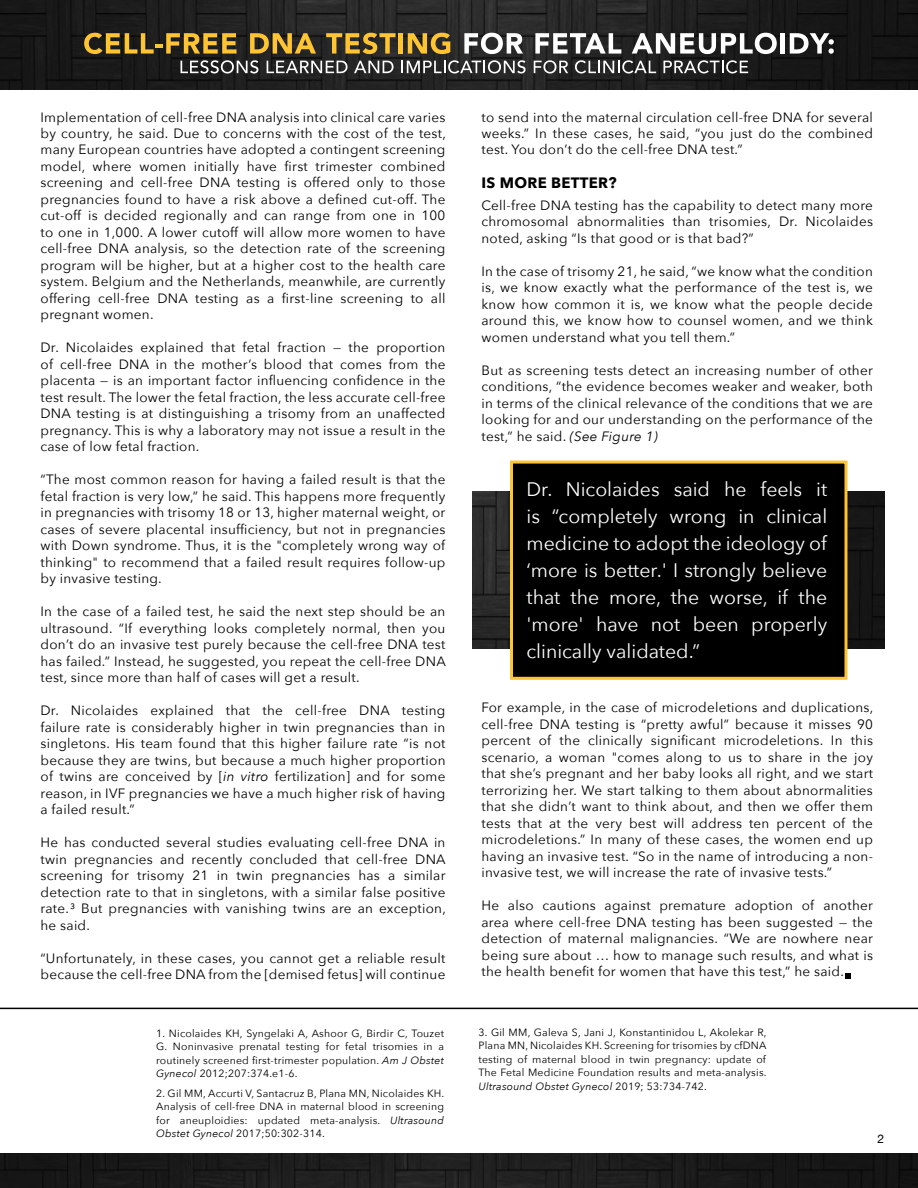
<style>
.page{position:relative;width:918px;height:1188px;background:#fff}
.page>*{position:absolute;margin:0;border:0;box-sizing:border-box;transform-origin:0 0}
.t1{font:19.5px/27px "Avenir Next";color:#fff;text-align:justify}
.t2{font:700 15px "Avenir Next";letter-spacing:.02em;color:#000}
.t3{font:13.5px/16.5px "Avenir Next";letter-spacing:.02em;color:#000;text-align:justify}
.t4{font:12px "Helvetica Neue";color:#000}
.t5{font:10.5px/13.5px "Avenir Next";letter-spacing:.02em;color:#000;text-align:justify}
.s1{font-style:italic}
</style>
<div class="page">
<img style="left:472px;top:491px;width:413px;height:158px">
<div style="left:512px;top:462px;width:334px;height:216px;background:#000"></div>
<div style="left:510px;top:461px;width:338px;height:219px;border:3px solid #ffc432"></div>
<img style="left:0;top:0;width:918px;height:90px">
<svg style="left:84px;top:33px;width:153px;height:21px"></svg>
<svg style="left:250px;top:33px;width:66px;height:21px"></svg>
<svg style="left:326px;top:33px;width:70px;height:21px"></svg>
<div style="left:398px;top:33px;width:5px;height:21px;background:#ffc432"></div>
<svg style="left:408px;top:33px;width:42px;height:21px"></svg>
<svg style="left:464px;top:33px;width:59px;height:21px"></svg>
<svg style="left:535px;top:33px;width:86px;height:21px"></svg>
<svg style="left:632px;top:33px;width:145px;height:21px"></svg>
<div style="left:780px;top:33px;width:5px;height:21px;background:#fff"></div>
<svg style="left:790px;top:33px;width:44px;height:21px"></svg>
<svg style="left:181px;top:60px;width:77px;height:14px"></svg>
<svg style="left:267px;top:61px;width:81px;height:12px"></svg>
<svg style="left:354px;top:61px;width:40px;height:12px"></svg>
<svg style="left:402px;top:60px;width:124px;height:14px"></svg>
<svg style="left:534px;top:60px;width:34px;height:14px"></svg>
<svg style="left:575px;top:60px;width:81px;height:13px"></svg>
<svg style="left:664px;top:60px;width:84px;height:13px"></svg>
<img style="left:0;top:1154px;width:918px;height:34px">
<hr style="left:0;top:1008px;width:918px;height:1px;background:#000">
<svg style="left:845px;top:973px;width:6px;height:6px"></svg>
<p class="t3" style="left:40px;top:108px;width:407px">Implementation of cell-free DNA analysis into clinical care varies by country, he said. Due to concerns with the cost of the test, many European countries have adopted a contingent screening model, where women initially have first trimester combined screening and cell-free DNA testing is offered only to those pregnancies found to have a risk above a defined cut-off. The cut-off is decided regionally and can range from one in 100 to one in 1,000. A lower cutoff will allow more women to have cell-free DNA analysis, so the detection rate of the screening program will be higher, but at a higher cost to the health care system. Belgium and the Netherlands, meanwhile, are currently offering cell-free DNA testing as a first-line screening to all pregnant women.</p>
<p class="t3" style="left:40px;top:339px;width:407px">Dr. Nicolaides explained that fetal fraction — the proportion of cell-free DNA in the mother’s blood that comes from the placenta — is an important factor influencing confidence in the test result. The lower the fetal fraction, the less accurate cell-free DNA testing is at distinguishing a trisomy from an unaffected pregnancy. This is why a laboratory may not issue a result in the case of low fetal fraction.</p>
<p class="t3" style="left:40px;top:471px;width:407px">“The most common reason for having a failed result is that the fetal fraction is very low,” he said. This happens more frequently in pregnancies with trisomy 18 or 13, higher maternal weight, or cases of severe placental insufficiency, but not in pregnancies with Down syndrome. Thus, it is the "completely wrong way of thinking" to recommend that a failed result requires follow-up by invasive testing.</p>
<p class="t3" style="left:40px;top:603px;width:407px">In the case of a failed test, he said the next step should be an ultrasound. “If everything looks completely normal, then you don’t do an invasive test purely because the cell-free DNA test has failed.” Instead, he suggested, you repeat the cell-free DNA test, since more than half of cases will get a result.</p>
<p class="t3" style="left:40px;top:702px;width:407px">Dr. Nicolaides explained that the cell-free DNA testing failure rate is considerably higher in twin pregnancies than in singletons. His team found that this higher failure rate “is not because they are twins, but because a much higher proportion of twins are conceived by [<span class="s1">in vitro</span> fertilization] and for some reason, in IVF pregnancies we have a much higher risk of having a failed result.”</p>
<p class="t3" style="left:40px;top:834px;width:407px">He has conducted several studies evaluating cell-free DNA in twin pregnancies and recently concluded that cell-free DNA screening for trisomy 21 in twin pregnancies has a similar detection rate to that in singletons, with a similar false positive rate.³ But pregnancies with vanishing twins are an exception, he said.</p>
<p class="t3" style="left:40px;top:949px;width:407px">“Unfortunately, in these cases, you cannot get a reliable result because the cell-free DNA from the [demised fetus] will continue</p>
<p class="t5" style="left:156px;top:1026px;width:289px">1. Nicolaides KH, Syngelaki A, Ashoor G, Birdir C, Touzet G. Noninvasive prenatal testing for fetal trisomies in a routinely screened first-trimester population. <span class="s1">Am J Obstet Gynecol</span> 2012;207:374.e1-6.</p>
<p class="t5" style="left:156px;top:1086px;width:290px">2. Gil MM, Accurti V, Santacruz B, Plana MN, Nicolaides KH.<br>Analysis of cell-free DNA in maternal blood in screening for aneuploidies: updated meta-analysis. <span class="s1">Ultrasound Obstet Gynecol</span> 2017;50:302-314.</p>
<p class="t3" style="left:482px;top:108px;width:393px">to send into the maternal circulation cell-free DNA for several weeks.” In these cases, he said, “you just do the combined test. You don’t do the cell-free DNA test.”</p>
<p class="t2" style="left:482px;top:169px;width:137px">IS MORE BETTER?</p>
<p class="t3" style="left:482px;top:196px;width:393px">Cell-free DNA testing has the capability to detect many more chromosomal abnormalities than trisomies, Dr. Nicolaides noted, asking “Is that good or is that bad?”</p>
<p class="t3" style="left:482px;top:262px;width:393px">In the case of trisomy 21, he said, “we know what the condition is, we know exactly what the performance of the test is, we know how common it is, we know what the people decide around this, we know how to counsel women, and we think women understand what you tell them.”</p>
<p class="t3" style="left:482px;top:361px;width:393px">But as screening tests detect an increasing number of other conditions, “the evidence becomes weaker and weaker, both in terms of the clinical relevance of the conditions that we are looking for and our understanding on the performance of the test,” he said. <span class="s1">(See Figure 1)</span></p>
<h1 class="t1" style="left:526px;top:475px;width:302px">Dr. Nicolaides said he feels it is “completely wrong in clinical medicine to adopt the ideology of ‘more is better.' I strongly believe that the more, the worse, if the 'more' have not been properly clinically validated.”</h1>
<p class="t3" style="left:482px;top:699px;width:393px">For example, in the case of microdeletions and duplications, cell-free DNA testing is “pretty awful” because it misses 90 percent of the clinically significant microdeletions. In this scenario, a woman "comes along to us to share in the joy that she’s pregnant and her baby looks all right, and we start terrorizing her. We start talking to them about abnormalities that she didn’t want to think about, and then we offer them tests that at the very best will address ten percent of the microdeletions.” In many of these cases, the women end up having an invasive test. “So in the name of introducing a non&shy;invasive test, we will increase the rate of invasive tests.”</p>
<p class="t3" style="left:482px;top:897px;width:393px">He also cautions against premature adoption of another area where cell-free DNA testing has been suggested — the detection of maternal malignancies. “We are nowhere near being sure about … how to manage such results, and what is the health benefit for women that have this test,” he said.</p>
<p class="t5" style="left:478px;top:1025px;width:290px">3. Gil MM, Galeva S, Jani J, Konstantinidou L, Akolekar R, Plana MN, Nicolaides KH. Screening for trisomies by cfDNA testing of maternal blood in twin pregnancy: update of The Fetal Medicine Foundation results and meta-analysis.<br><span class="s1">Ultrasound Obstet Gynecol</span> 2019; 53:734-742.</p>
<p class="t4" style="left:878px;top:1131px;width:8px">2</p>
</div>
